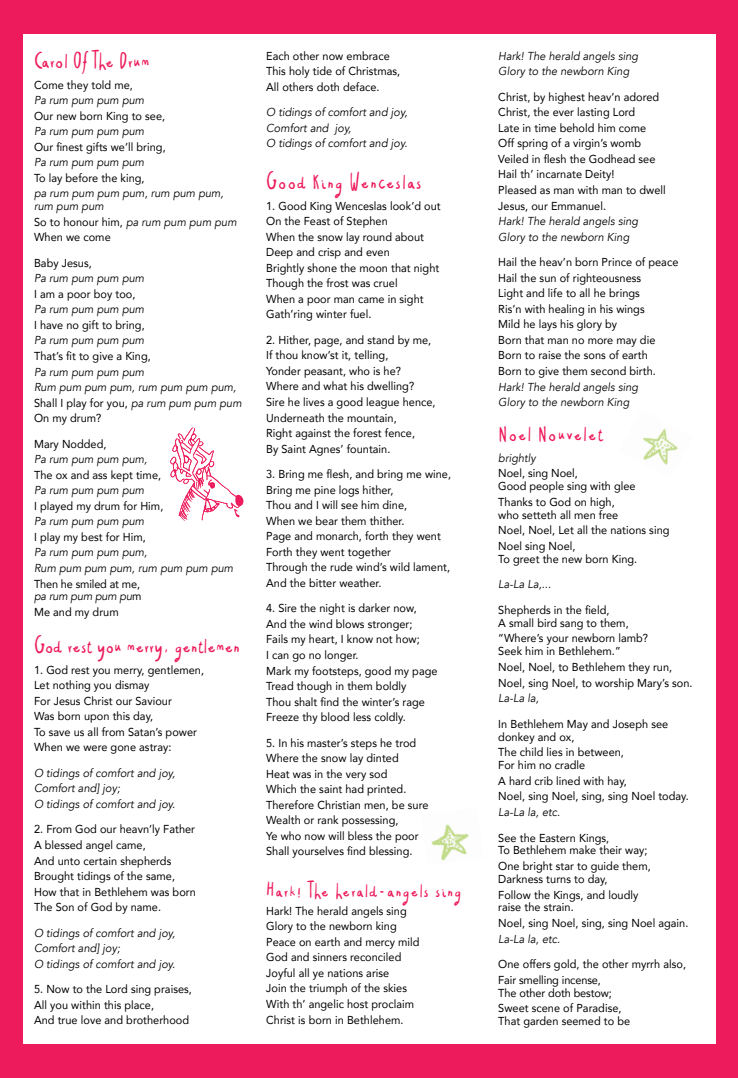
<style>
.page{position:relative;width:738px;height:1078px;background:#fff}
.page>*{position:absolute;margin:0;border:0;box-sizing:border-box;transform-origin:0 0}
.t1{font:24px "Christmas Gift";letter-spacing:-.05em;color:#ed1b5b}
.t2{font:24px "Christmas Gift";letter-spacing:-.02em;color:#ed1b5b}
.t3{font:22px "Christmas Gift";letter-spacing:-.02em;color:#ed1b5b}
.t4{font:11.5px/15.5px "Avenir";letter-spacing:.005em;color:#000;scale:.95 1}
.t5{font:italic 11.5px/15.5px "Avenir";letter-spacing:.005em;color:#000;scale:.95 1}
.t6{font:11.5px/12.7px "Avenir";letter-spacing:-.015em;color:#000;scale:.95 1}
.s1{font-style:italic}
.s2{font-style:normal}
</style>
<div class="page">
<div style="left:0;top:0;width:737px;height:1077px;background:#ed1b5b"></div>
<div style="left:23px;top:34px;width:691px;height:1009px;background:#fff"></div>
<img style="left:170px;top:427px;width:74px;height:94px">
<img style="left:431px;top:824px;width:38px;height:37px">
<img style="left:643px;top:429px;width:35px;height:36px">
<h1 class="t1" style="left:34px;top:50px;width:118px">Carol Of The Drum</h1>
<p class="t4" style="left:34px;top:76px;width:105px">Come they told me,</p>
<p class="t5" style="left:34px;top:93px;width:117px">Pa rum pum pum pum</p>
<p class="t4" style="left:34px;top:108px;width:139px">Our new born King to see,</p>
<p class="t5" style="left:34px;top:124px;width:117px">Pa rum pum pum pum</p>
<p class="t4" style="left:34px;top:139px;width:140px">Our finest gifts we’ll bring,</p>
<p class="t5" style="left:34px;top:155px;width:117px">Pa rum pum pum pum</p>
<p class="t4" style="left:34px;top:170px;width:118px">To lay before the king,</p>
<p class="t5" style="left:34px;top:187px;width:201px;line-height:12.7px">pa rum pum pum pum, rum pum pum, rum pum pum</p>
<p class="t4" style="left:34px;top:213px;width:214px">So to honour him, <span class="s1">pa rum pum pum pum<br></span>When we come</p>
<p class="t4" style="left:34px;top:254px;width:62px">Baby Jesus,</p>
<p class="t5" style="left:34px;top:271px;width:117px">Pa rum pum pum pum</p>
<p class="t4" style="left:34px;top:285px;width:108px">I am a poor boy too,</p>
<p class="t5" style="left:34px;top:302px;width:117px">Pa rum pum pum pum</p>
<p class="t4" style="left:34px;top:317px;width:118px">I have no gift to bring,</p>
<p class="t5" style="left:34px;top:333px;width:117px">Pa rum pum pum pum</p>
<p class="t4" style="left:34px;top:348px;width:124px">That’s fit to give a King,</p>
<p class="t5" style="left:34px;top:364px;width:220px">Pa rum pum pum pum<br>Rum pum pum pum, rum pum pum pum,<br><span class="s2">Shall I play for you,</span> pa rum pum pum pum<br><span class="s2">On my drum?</span></p>
<p class="t4" style="left:34px;top:435px;width:78px">Mary Nodded,</p>
<p class="t5" style="left:34px;top:451px;width:121px">Pa rum pum pum pum,</p>
<p class="t4" style="left:34px;top:466px;width:135px">The ox and ass kept time,</p>
<p class="t5" style="left:34px;top:482px;width:117px">Pa rum pum pum pum</p>
<p class="t4" style="left:34px;top:497px;width:137px">I played my drum for Him,</p>
<p class="t5" style="left:34px;top:513px;width:117px">Pa rum pum pum pum</p>
<p class="t4" style="left:34px;top:528px;width:119px">I play my best for Him,</p>
<p class="t5" style="left:34px;top:545px;width:211px">Pa rum pum pum pum,<br>Rum pum pum pum, rum pum pum pum</p>
<p class="t6" style="left:34px;top:576px;width:114px">Then he smiled at me, <span class="s1">pa rum pum pum pu</span>m</p>
<p class="t4" style="left:34px;top:603px;width:91px">Me and my drum</p>
<h1 class="t1" style="left:34px;top:635px;width:208px">God rest you merry, gentlemen</h1>
<p class="t4" style="left:34px;top:661px;width:180px">1. God rest you merry, gentlemen,<br>Let nothing you dismay<br>For Jesus Christ our Saviour<br>Was born upon this day,<br>To save us all from Satan’s power<br>When we were gone astray:</p>
<p class="t5" style="left:34px;top:765px;width:150px">O tidings of comfort and joy,<br>Comfort and] joy;<br>O tidings of comfort and joy.</p>
<p class="t4" style="left:34px;top:821px;width:172px">2. From God our heavn’ly Father<br>A blessed angel came,<br>And unto certain shepherds<br>Brought tidings of the same,<br>How that in Bethlehem was born<br>The Son of God by name.</p>
<p class="t5" style="left:34px;top:924px;width:150px">O tidings of comfort and joy,<br>Comfort and] joy;<br>O tidings of comfort and joy.</p>
<p class="t4" style="left:34px;top:980px;width:167px">5. Now to the Lord sing praises,<br>All you within this place,<br>And true love and brotherhood</p>
<p class="t4" style="left:266px;top:48px;width:143px">Each other now embrace<br>This holy tide of Christmas,<br>All others doth deface.</p>
<p class="t5" style="left:266px;top:105px;width:150px">O tidings of comfort and joy,<br>Comfort and joy,<br>O tidings of comfort and joy.</p>
<h1 class="t2" style="left:266px;top:171px;width:158px">Good King Wenceslas</h1>
<p class="t4" style="left:266px;top:197px;width:185px">1. Good King Wenceslas look’d out<br>On the Feast of Stephen<br>When the snow lay round about<br>Deep and crisp and even<br>Brightly shone the moon that night<br>Though the frost was cruel<br>When a poor man came in sight<br>Gath’ring winter fuel.</p>
<p class="t4" style="left:266px;top:331px;width:180px">2. Hither, page, and stand by me,<br>If thou know’st it, telling,<br>Yonder peasant, who is he?<br>Where and what his dwelling?<br>Sire he lives a good league hence,<br>Underneath the mountain,<br>Right against the forest fence,<br>By Saint Agnes’ fountain.</p>
<p class="t4" style="left:266px;top:466px;width:196px">3. Bring me flesh, and bring me wine,<br>Bring me pine logs hither,<br>Thou and I will see him dine,<br>When we bear them thither.<br>Page and monarch, forth they went<br>Forth they went together<br>Through the rude wind’s wild lament,<br>And the bitter weather.</p>
<p class="t4" style="left:266px;top:600px;width:182px">4. Sire the night is darker now,<br>And the wind blows stronger;<br>Fails my heart, I know not how;<br>I can go no longer.<br>Mark my footsteps, good my page<br>Tread though in them boldly<br>Thou shalt find the winter’s rage<br>Freeze thy blood less coldly.</p>
<p class="t4" style="left:266px;top:734px;width:172px">5. In his master’s steps he trod<br>Where the snow lay dinted<br>Heat was in the very sod<br>Which the saint had printed.<br>Therefore Christian men, be sure<br>Wealth or rank possessing,<br>Ye who now will bless the poor<br>Shall yourselves find blessing.</p>
<h2 class="t3" style="left:266px;top:880px;width:197px">Hark! The herald-angels sing</h2>
<p class="t4" style="left:266px;top:902px;width:163px">Hark! The herald angels sing<br>Glory to the newborn king<br>Peace on earth and mercy mild<br>God and sinners reconciled<br>Joyful all ye nations arise<br>Join the triumph of the skies<br>With th’ angelic host proclaim<br>Christ is born in Bethlehem.</p>
<p class="t5" style="left:498px;top:48px;width:149px">Hark! The herald angels sing<br>Glory to the newborn King</p>
<p class="t4" style="left:498px;top:89px;width:178px">Christ, by highest heav’n adored<br>Christ, the ever lasting Lord<br>Late in time behold him come<br>Off spring of a virgin’s womb<br>Veiled in flesh the Godhead see<br>Hail th’ incarnate Deity!<br>Pleased as man with man to dwell<br>Jesus, our Emmanuel.</p>
<p class="t5" style="left:498px;top:213px;width:149px">Hark! The herald angels sing<br>Glory to the newborn King</p>
<p class="t4" style="left:498px;top:254px;width:191px">Hail the heav’n born Prince of peace<br>Hail the sun of righteousness<br>Light and life to all he brings<br>Ris’n with healing in his wings<br>Mild he lays his glory by<br>Born that man no more may die<br>Born to raise the sons of earth<br>Born to give them second birth.</p>
<p class="t5" style="left:498px;top:379px;width:149px">Hark! The herald angels sing<br>Glory to the newborn King</p>
<h1 class="t2" style="left:498px;top:423px;width:107px">Noel Nouvelet</h1>
<p class="t5" style="left:498px;top:450px;width:41px">brightly</p>
<p class="t4" style="left:498px;top:466px;width:146px;line-height:12.8px">Noel, sing Noel,<br>Good people sing with glee</p>
<p class="t4" style="left:498px;top:495px;width:128px;line-height:12.8px">Thanks to God on high, who setteth all men free</p>
<p class="t4" style="left:498px;top:522px;width:181px">Noel, Noel, Let all the nations sing<br>Noel sing Noel,</p>
<p class="t4" style="left:498px;top:550px;width:148px">To greet the new born King.</p>
<p class="t5" style="left:498px;top:576px;width:57px">La-La La,...</p>
<p class="t4" style="left:498px;top:603px;width:139px;line-height:12.8px">Shepherds in the field,<br>A small bird sang to them,</p>
<p class="t4" style="left:498px;top:631px;width:159px;line-height:12.8px">“Where’s your newborn lamb?<br>Seek him in Bethlehem.”</p>
<p class="t4" style="left:498px;top:658px;width:206px">Noel, Noel, to Bethlehem they run,<br>Noel, sing Noel, to worship Mary’s son.</p>
<p class="t5" style="left:498px;top:690px;width:44px">La-La la,</p>
<p class="t4" style="left:498px;top:717px;width:180px;line-height:12.8px">In Bethlehem May and Joseph see donkey and ox,</p>
<p class="t4" style="left:498px;top:745px;width:134px;line-height:12.8px">The child lies in between,<br>For him no cradle</p>
<p class="t4" style="left:498px;top:772px;width:202px">A hard crib lined with hay,<br>Noel, sing Noel, sing, sing Noel today.</p>
<p class="t5" style="left:498px;top:804px;width:67px">La-La la, etc.</p>
<p class="t4" style="left:498px;top:830px;width:158px;line-height:12.8px">See the Eastern Kings,<br>To Bethlehem make their way;</p>
<p class="t4" style="left:498px;top:859px;width:162px;line-height:12.8px">One bright star to guide them,<br>Darkness turns to day,</p>
<p class="t4" style="left:498px;top:887px;width:149px;line-height:12.8px">Follow the Kings, and loudly raise the strain.</p>
<p class="t4" style="left:498px;top:914px;width:201px">Noel, sing Noel, sing, sing Noel again.</p>
<p class="t5" style="left:498px;top:930px;width:67px">La-La la, etc.</p>
<p class="t4" style="left:498px;top:955px;width:199px">One offers gold, the other myrrh also,<br>Fair smelling incense,</p>
<p class="t4" style="left:498px;top:984px;width:131px">The other doth bestow;<br>Sweet scene of Paradise,</p>
<p class="t4" style="left:498px;top:1012px;width:140px">That garden seemed to be</p>
</div>
